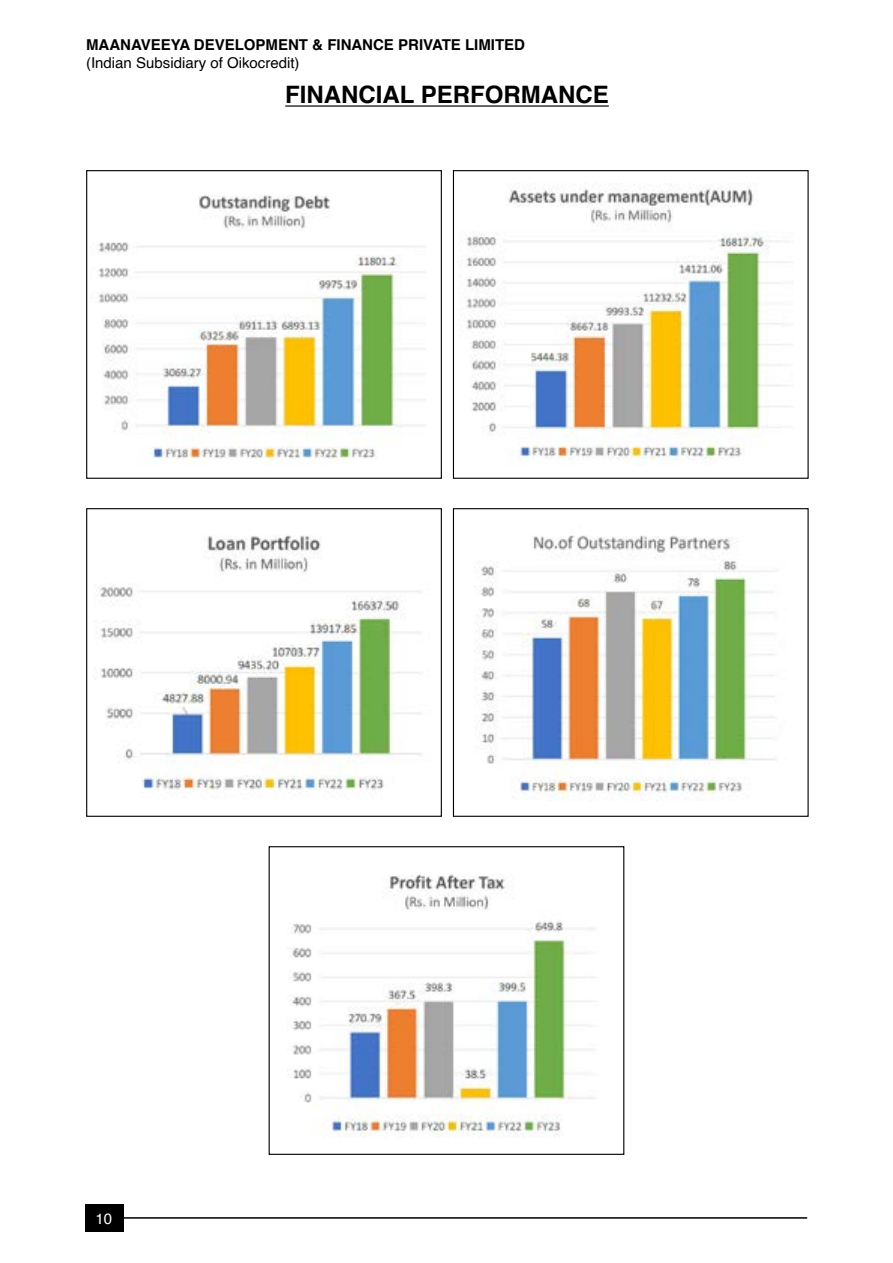
<style>
.page{position:relative;width:893px;height:1263px;background:#fff}
.page>*{position:absolute;margin:0;border:0;box-sizing:border-box;transform-origin:0 0}
.t1{font:700 24px "Helvetica";color:#000}
.t2{font:700 15px "Helvetica";color:#000}
.t3{font:15px "Helvetica";color:#000}
.t4{font:15px "Helvetica";color:#fff}
</style>
<div class="page">
<div style="left:85px;top:1204px;width:38px;height:27px;background:#000"></div>
<hr style="left:123px;top:1217px;width:684px;height:2px;background:#000">
<hr style="left:285px;top:105px;width:324px;height:2px;background:#000">
<img style="left:98px;top:195px;width:328px;height:269px">
<div style="left:86px;top:170px;width:356px;height:309px;border:1px solid #000"></div>
<img style="left:95px;top:535px;width:327px;height:255px">
<div style="left:86px;top:508px;width:356px;height:309px;border:1px solid #000"></div>
<img style="left:461px;top:185px;width:332px;height:280px">
<div style="left:453px;top:170px;width:356px;height:309px;border:1px solid #000"></div>
<img style="left:474px;top:535px;width:301px;height:262px">
<div style="left:453px;top:508px;width:356px;height:309px;border:1px solid #000"></div>
<img style="left:287px;top:874px;width:309px;height:264px">
<div style="left:269px;top:846px;width:355px;height:309px;border:1px solid #000"></div>
<p class="t2" style="left:86px;top:32px;width:440px">MAANAVEEYA DEVELOPMENT &amp; FINANCE PRIVATE LIMITED</p>
<p class="t3" style="left:86px;top:51px;width:215px">(Indian Subsidiary of Oikocredit)</p>
<h1 class="t1" style="left:285px;top:75px;width:325px">FINANCIAL PERFORMANCE</h1>
<p class="t4" style="left:95px;top:1207px;width:18px">10</p>
</div>
